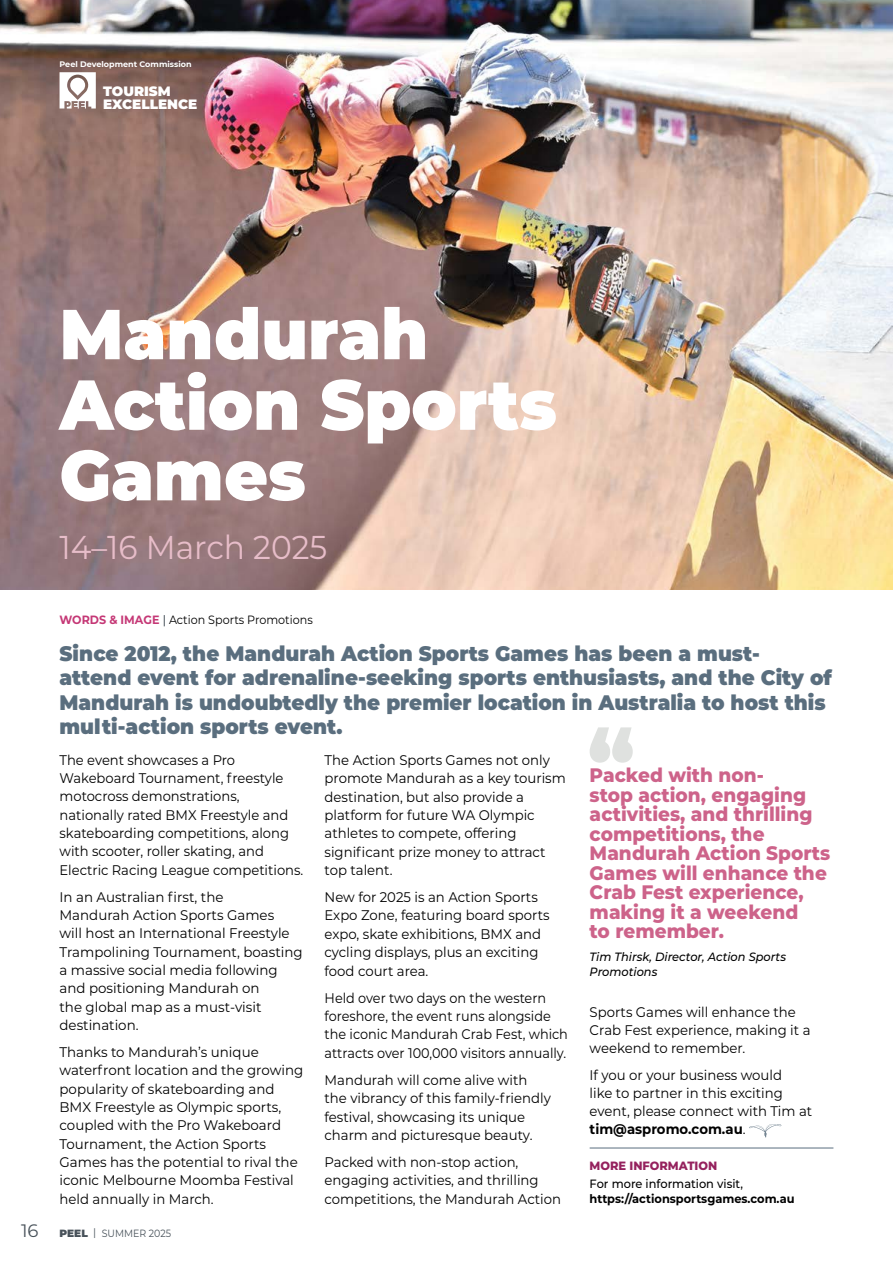
<style>
.page{position:relative;width:893px;height:1263px;background:#fff}
.page>*{position:absolute;margin:0;border:0;box-sizing:border-box;transform-origin:0 0}
.t1{font:900 70.5px/70.5px "Montserrat";color:#fff;scale:.95 1}
.t2{font:33px "Montserrat";color:#e7bdc9;scale:.95 1}
.t3{font:900 21px/24.2px "Montserrat";color:#5a6e7e;scale:.95 1}
.t4{font:800 19.5px/19.5px "Montserrat";color:#cd638a;scale:.95 1}
.t5{font:13.95px/18.5px "Montserrat";color:#000;scale:.95 1}
.t6{font:13.95px/18.3px "Montserrat";color:#000;scale:.96 1}
.t7{font:13.95px/18.3px "Montserrat";color:#000;scale:.94 1}
.t8{font:13.95px/18.5px "Montserrat";color:#000;scale:.92 1}
.t9{font:900 13.5px/12.8px "Montserrat";color:#fff}
.t10{font:italic 500 12px/14.4px "Montserrat";color:#000;scale:.95 1}
.t11{font:12px "Montserrat";color:#000;scale:.93 1}
.t12{font:700 12px "Montserrat";color:#000;scale:.95 1}
.t13{font:500 12px "Montserrat";color:#000;scale:.95 1}
.t14{font:800 12px "Montserrat";color:#95225e;scale:.95 1}
.t15{font:10.5px "Montserrat";color:#48525a}
.t16{font:700 8.1px "Montserrat";color:#fff}
.s1{font-weight:700;color:#c53876}
.s2{font-weight:500;color:#48525a}
.s3{font-weight:700}
.s4{font-size:18px}
.s5{font-weight:900}
</style>
<div class="page">
<img style="left:0;top:0;width:893px;height:590px">
<hr style="left:590px;top:1147px;width:243px;height:1px;background:#5a6e7e">
<svg style="left:749px;top:1124px;width:32px;height:13px"></svg>
<svg style="left:590px;top:727px;width:43px;height:36px"></svg>
<svg style="left:60px;top:72px;width:36px;height:37px"></svg>
<p class="t16" style="left:60px;top:59px;width:134px">Peel Development Commission</p>
<p class="t9" style="left:103px;top:84px;width:96px">TOURISM<br>EXCELLENCE</p>
<h1 class="t1" style="left:60px;top:294px;width:525px">Mandurah<br>Action Sports<br>Games</h1>
<h2 class="t2" style="left:60px;top:524px;width:283px">14–16 March 2025</h2>
<p class="t11" style="left:60px;top:612px;width:274px"><span class="s1">WORDS &amp; IMAGE</span> <span class="s2">|</span> Action Sports Promotions</p>
<h3 class="t3" style="left:60px;top:640px;width:815px">Since 2012, the Mandurah Action Sports Games has been a must&shy;attend event for adrenaline-seeking sports enthusiasts, and the City of Mandurah is undoubtedly the premier location in Australia to host this multi-action sports event.</h3>
<p class="t7" style="left:60px;top:750px;width:261px">The event showcases a Pro Wakeboard Tournament, freestyle motocross demonstrations, nationally rated BMX Freestyle and skateboarding competitions, along with scooter, roller skating, and Electric Racing League competitions.</p>
<p class="t6" style="left:60px;top:887px;width:255px">In an Australian first, the<br>Mandurah Action Sports Games<br>will host an International Freestyle<br>Trampolining Tournament, boasting a massive social media following and positioning Mandurah on<br>the global map as a must-visit destination.</p>
<p class="t6" style="left:60px;top:1042px;width:255px">Thanks to Mandurah’s unique waterfront location and the growing popularity of skateboarding and<br>BMX Freestyle as Olympic sports, coupled with the Pro Wakeboard<br>Tournament, the Action Sports<br>Games has the potential to rival the iconic Melbourne Moomba Festival held annually in March.</p>
<p class="t5" style="left:325px;top:750px;width:255px">The Action Sports Games not only promote Mandurah as a key tourism destination, but also provide a platform for future WA Olympic athletes to compete, offering significant prize money to attract top talent.</p>
<p class="t5" style="left:325px;top:887px;width:238px">New for 2025 is an Action Sports<br>Expo Zone, featuring board sports expo, skate exhibitions, BMX and cycling displays, plus an exciting food court area.</p>
<p class="t8" style="left:325px;top:988px;width:266px">Held over two days on the western foreshore, the event runs alongside the iconic Mandurah Crab Fest, which attracts over 100,000 visitors annually.</p>
<p class="t5" style="left:325px;top:1070px;width:240px">Mandurah will come alive with the vibrancy of this family-friendly festival, showcasing its unique charm and picturesque beauty.</p>
<p class="t5" style="left:325px;top:1152px;width:250px">Packed with non-stop action, engaging activities, and thrilling competitions, the Mandurah Action</p>
<h3 class="t4" style="left:590px;top:764px;width:255px">Packed with non-<br>stop action, engaging activities, and thrilling competitions, the<br>Mandurah Action Sports<br>Games will enhance the<br>Crab Fest experience, making it a weekend<br>to remember.</h3>
<p class="t10" style="left:590px;top:949px;width:208px">Tim Thirsk, Director, Action Sports<br>Promotions</p>
<p class="t5" style="left:590px;top:1002px;width:234px">Sports Games will enhance the<br>Crab Fest experience, making it a weekend to remember.</p>
<p class="t5" style="left:590px;top:1065px;width:236px">If you or your business would<br>like to partner in this exciting event, please connect with Tim at <span class="s3">tim@aspromo.com.au</span>.</p>
<p class="t14" style="left:590px;top:1156px;width:136px">MORE INFORMATION</p>
<p class="t13" style="left:590px;top:1176px;width:163px">For more information visit,</p>
<p class="t12" style="left:590px;top:1190px;width:217px">https://actionsportsgames.com.au</p>
<p class="t15" style="left:21px;top:1226px;width:152px"><span class="s4">16</span> <span class="s5">PEEL</span> | SUMMER 2025</p>
</div>
